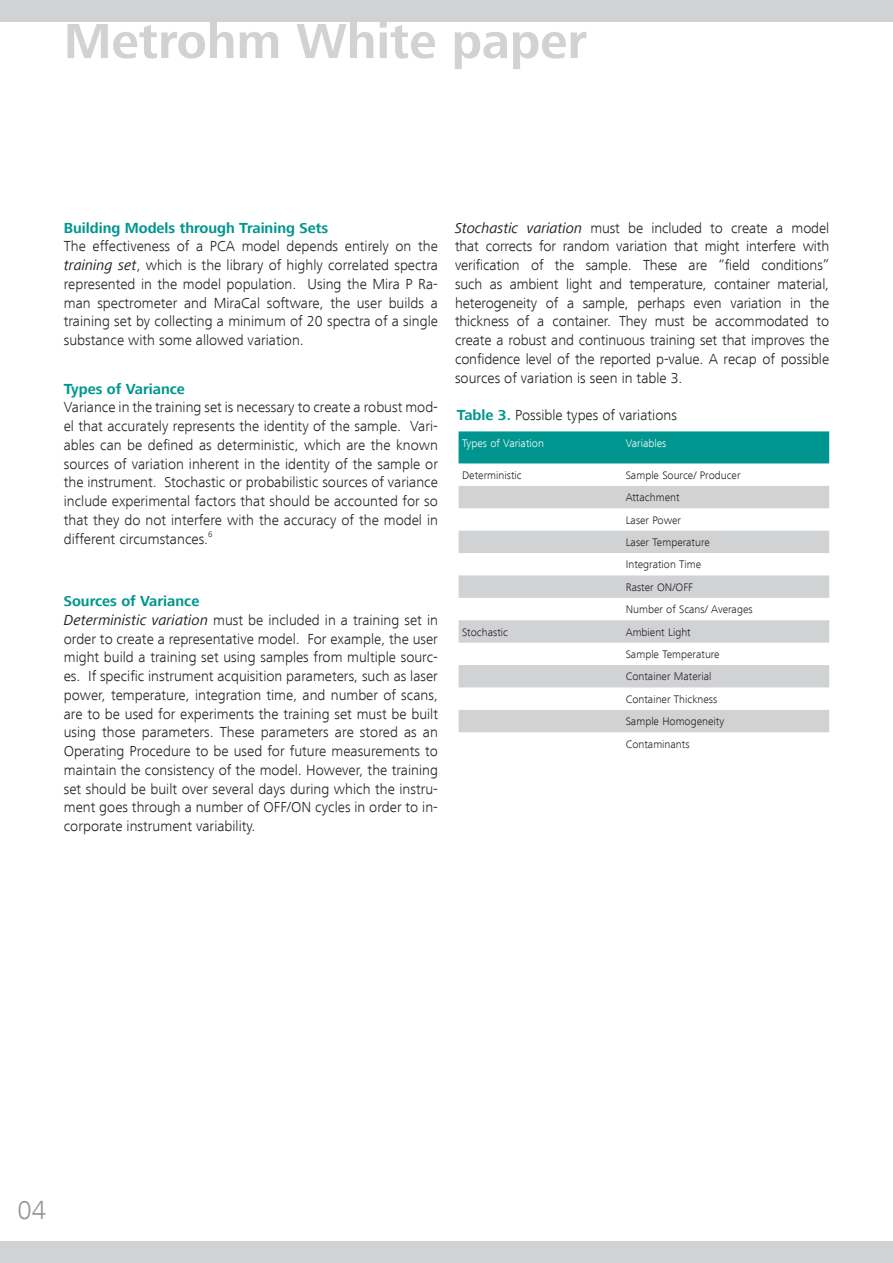
<style>
.page{position:relative;width:893px;height:1263px;background:#fff}
.page>*{position:absolute;margin:0;border:0;box-sizing:border-box;transform-origin:0 0}
.t1{font:700 51px "Frutiger Next LT";color:#d1d2d4}
.t2{font:300 27px "Frutiger Next LT";color:#939598}
.t3{font:300 15px/18.8px "Frutiger Next LT";color:#231f20;text-align:justify}
.t4{font:700 15px "Frutiger Next LT";color:#00968f}
.t5{font:300 11.25px/22.4px "Frutiger Next LT";color:#231f20}
.t6{font:300 11.25px "Frutiger Next LT";color:#fff}
.t7{font:300 8.25px "Frutiger Next LT";color:#231f20}
.s1{font-weight:400;font-style:italic}
.s2{font-weight:700;color:#00968f}
</style>
<div class="page">
<div style="left:0;top:0;width:893px;height:21px;background:#d1d2d4"></div>
<div style="left:0;top:1242px;width:893px;height:21px;background:#d1d2d4"></div>
<div style="left:459px;top:431px;width:370px;height:32px;background:#00968f"></div>
<svg style="left:459px;top:486px;width:370px;height:246px;fill:#d1d2d4"></svg>
<h1 class="t1" style="left:64px;top:13px;width:525px">Metrohm White paper</h1>
<p class="t4" style="left:64px;top:219px;width:266px">Building Models through Training Sets</p>
<p class="t3" style="left:64px;top:237px;width:376px">The effectiveness of a PCA model depends entirely on the <span class="s1">training set</span>, which is the library of highly correlated spectra represented in the model population. Using the Mira P Ra&shy;man spectrometer and MiraCal software, the user builds a training set by collecting a minimum of 20 spectra of a single substance with some allowed variation.</p>
<p class="t4" style="left:64px;top:380px;width:123px">Types of Variance</p>
<p class="t3" style="left:64px;top:398px;width:376px">Variance in the training set is necessary to create a robust mod&shy;el that accurately represents the identity of the sample. Vari&shy;ables can be defined as deterministic, which are the known sources of variation inherent in the identity of the sample or the instrument. Stochastic or probabilistic sources of variance include experimental factors that should be accounted for so that they do not interfere with the accuracy of the model in different circumstances.</p>
<p class="t7" style="left:208px;top:529px;width:6px">6</p>
<p class="t3" style="left:64px;top:592px;width:376px;text-align:left"><span class="s2">Sources of Variance<br></span><span class="s1">Deterministic variation</span> must be included in a training set in order to create a representative model. For example, the user might build a training set using samples from multiple sourc&shy;es. If specific instrument acquisition parameters, such as laser power, temperature, integration time, and number of scans, are to be used for experiments the training set must be built using those parameters. These parameters are stored as an Operating Procedure to be used for future measurements to maintain the consistency of the model. However, the training set should be built over several days during which the instru&shy;ment goes through a number of OFF/ON cycles in order to in&shy;corporate instrument variability.</p>
<p class="t3" style="left:455px;top:218px;width:376px"><span class="s1">Stochastic variation</span> must be included to create a model that corrects for random variation that might interfere with verification of the sample. These are “field conditions” such as ambient light and temperature, container material, heterogeneity of a sample, perhaps even variation in the thickness of a container. They must be accommodated to create a robust and continuous training set that improves the confidence level of the reported p-value. A recap of possible sources of variation is seen in table 3.</p>
<p class="t3" style="left:457px;top:406px;width:222px"><span class="s2">Table 3.</span> Possible types of variations</p>
<p class="t6" style="left:462px;top:437px;width:83px">Types of Variation</p>
<p class="t6" style="left:626px;top:437px;width:42px">Variables</p>
<p class="t5" style="left:462px;top:464px;width:61px">Deterministic</p>
<p class="t5" style="left:626px;top:464px;width:128px">Sample Source/ Producer<br>Attachment<br>Laser Power<br>Laser Temperature<br>Integration Time<br>Raster ON/OFF<br>Number of Scans/ Averages</p>
<p class="t5" style="left:462px;top:621px;width:48px">Stochastic</p>
<p class="t5" style="left:626px;top:621px;width:100px">Ambient Light<br>Sample Temperature<br>Container Material<br>Container Thickness<br>Sample Homogeneity<br>Contaminants</p>
<h2 class="t2" style="left:18px;top:1195px;width:30px">04</h2>
</div>
